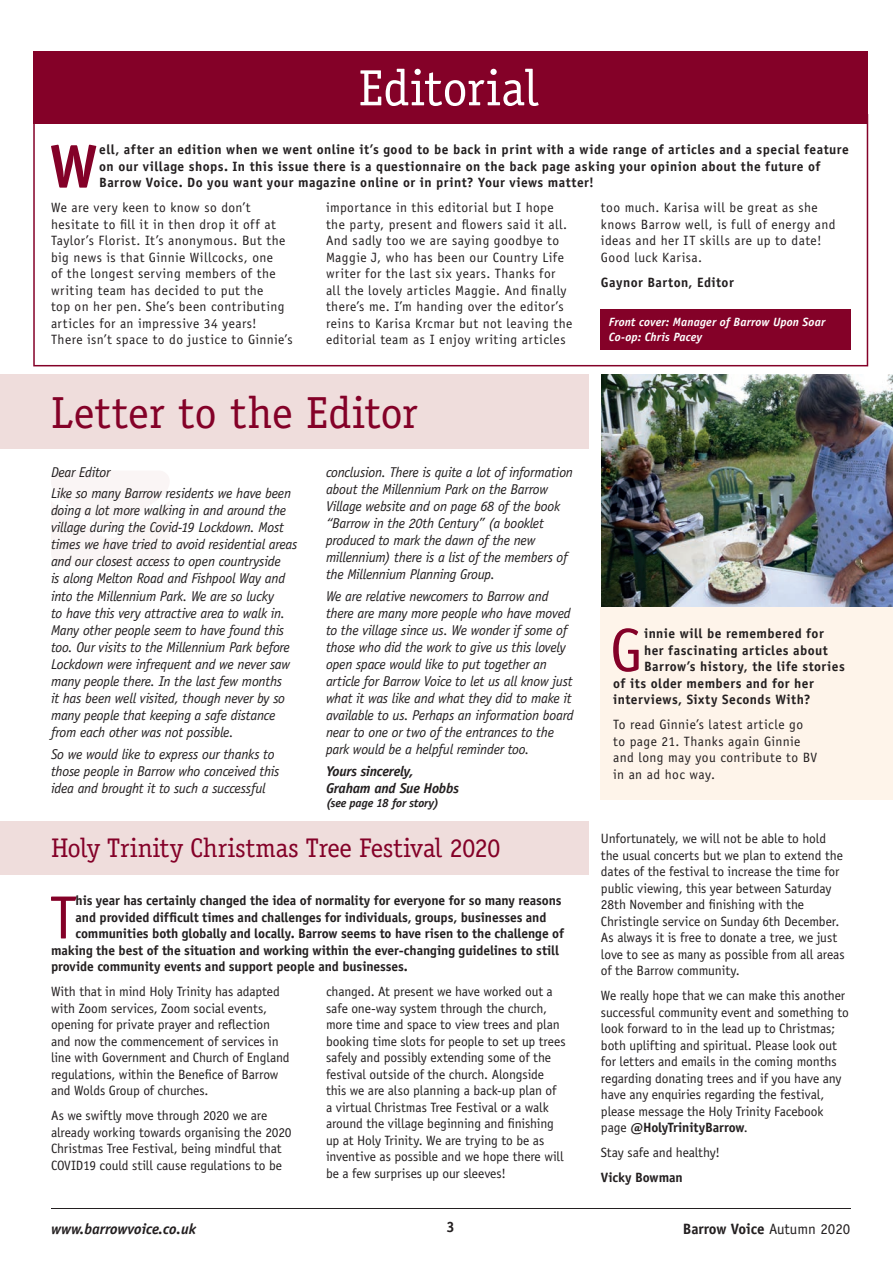
<style>
.page{position:relative;width:893px;height:1263px;background:#fff}
.page>*{position:absolute;margin:0;border:0;box-sizing:border-box;transform-origin:0 0}
.t1{font:61.2px "Officina Sans Std";color:#840128}
.t2{font:700 61.05px "Officina Sans Std";color:#840128}
.t3{font:51px "Officina Serif Std";letter-spacing:-.005em;color:#fff}
.t4{font:45px "Officina Serif Std";color:#840128}
.t5{font:27px "Officina Serif Std";letter-spacing:-.01em;color:#840128}
.t6{font:700 15px "Officina Sans Std";color:#231f20}
.t7{font:italic 700 15px "Officina Sans Std";color:#231f20}
.t8{font:italic 14.25px/17.1px "Officina Sans Std";letter-spacing:-.02em;color:#231f20}
.t9{font:italic 700 14.25px/17.1px "Officina Sans Std";letter-spacing:-.02em;color:#231f20}
.t10{font:13.5px/16.5px "Officina Sans Std";color:#231f20}
.t11{font:13.5px/16.5px "Officina Sans Std";letter-spacing:.03em;color:#231f20}
.t12{font:700 13.5px/16.5px "Officina Sans Std";letter-spacing:.025em;color:#231f20}
.t13{font:700 13.5px "Officina Sans Std";letter-spacing:-.01em;color:#231f20}
.t14{font:italic 700 12px/15px "Officina Sans Std";letter-spacing:.005em;color:#fff}
.t15{font:italic 700 12px "Officina Sans Std";letter-spacing:-.01em;color:#231f20}
.s1{font-weight:700}
.s2{font-weight:400}
</style>
<div class="page">
<hr style="left:51px;top:1208px;width:799px;height:1px;background:#231f20">
<svg style="left:33px;top:123px;width:835px;height:243px"></svg>
<div style="left:33px;top:51px;width:835px;height:72px;background:#840128"></div>
<img style="left:601px;top:375px;width:292px;height:232px">
<div style="left:600px;top:309px;width:250px;height:40px;background:#840128"></div>
<div style="left:0;top:374px;width:588px;height:75px;background:#efdddc"></div>
<div style="left:600px;top:607px;width:293px;height:193px;background:#fef4ea"></div>
<div style="left:0;top:821px;width:588px;height:53px;background:#efdddc"></div>
<h3 class="t3" style="left:358px;top:58px;width:182px">Editorial</h3>
<h2 class="t2" style="left:49px;top:128px;width:50px">W</h2>
<p class="t12" style="left:99px;top:141px;width:751px">ell, after an edition when we went online it’s good to be back in print with a wide range of articles and a special feature on our village shops. In this issue there is a questionnaire on the back page asking your opinion about the future of<br>Barrow Voice. Do you want your magazine online or in print? Your views matter!</p>
<p class="t11" style="left:51px;top:199px;width:243px">We are very keen to know so don’t hesitate to fill it in then drop it off at Taylor’s Florist. It’s anonymous. But the big news is that Ginnie Willcocks, one<br>of the longest serving members of the writing team has decided to put the<br>top on her pen. She’s been contributing articles for an impressive 34 years!<br>There isn’t space to do justice to Ginnie’s</p>
<p class="t11" style="left:326px;top:199px;width:248px">importance in this editorial but I hope the party, present and flowers said it all.<br>And sadly too we are saying goodbye to Maggie J, who has been our Country Life writer for the last six years. Thanks for all the lovely articles Maggie. And finally there’s me. I’m handing over the editor’s reins to Karisa Krcmar but not leaving the editorial team as I enjoy writing articles</p>
<p class="t11" style="left:601px;top:199px;width:236px">too much. Karisa will be great as she knows Barrow well, is full of energy and ideas and her IT skills are up to date!<br>Good luck Karisa.</p>
<p class="t12" style="left:601px;top:273px;width:134px">Gaynor Barton, Editor</p>
<p class="t14" style="left:609px;top:314px;width:218px">Front cover: Manager of Barrow Upon Soar<br>Co-op: Chris Pacey</p>
<h3 class="t4" style="left:51px;top:386px;width:369px">Letter to the Editor</h3>
<p class="t8" style="left:51px;top:461px;width:242px;line-height:21.3px">Dear Editor<br>Like so many Barrow residents we have been</p>
<p class="t8" style="left:51px;top:502px;width:248px">doing a lot more walking in and around the village during the Covid-19 Lockdown. Most times we have tried to avoid residential areas and our closest access to open countryside<br>is along Melton Road and Fishpool Way and into the Millennium Park. We are so lucky<br>to have this very attractive area to walk in.<br>Many other people seem to have found this too. Our visits to the Millennium Park before Lockdown were infrequent and we never saw many people there. In the last few months<br>it has been well visited, though never by so many people that keeping a safe distance from each other was not possible.</p>
<p class="t8" style="left:51px;top:745px;width:230px">So we would like to express our thanks to those people in Barrow who conceived this idea and brought it to such a successful</p>
<p class="t8" style="left:326px;top:463px;width:249px">conclusion. There is quite a lot of information about the Millennium Park on the Barrow Village website and on page 68 of the book “Barrow in the 20th Century” (a booklet produced to mark the dawn of the new millennium) there is a list of the members of the Millennium Planning Group.</p>
<p class="t8" style="left:326px;top:587px;width:249px">We are relative newcomers to Barrow and there are many more people who have moved to the village since us. We wonder if some of those who did the work to give us this lovely open space would like to put together an article for Barrow Voice to let us all know just what it was like and what they did to make it available to us. Perhaps an information board near to one or two of the entrances to the park would be a helpful reminder too.</p>
<p class="t9" style="left:326px;top:762px;width:134px">Yours sincerely,<br>Graham and Sue Hobbs</p>
<p class="t15" style="left:326px;top:796px;width:115px">(see page 18 for story)</p>
<h3 class="t5" style="left:51px;top:832px;width:451px">Holy Trinity Christmas Tree Festival 2020</h3>
<h1 class="t1" style="left:50px;top:882px;width:29px">T</h1>
<p class="t13" style="left:76px;top:892px;width:488px">his year has certainly changed the idea of normality for everyone for so many reasons</p>
<p class="t13" style="left:76px;top:909px;width:472px">and provided difficult times and challenges for individuals, groups, businesses and</p>
<p class="t13" style="left:76px;top:925px;width:490px">communities both globally and locally. Barrow seems to have risen to the challenge of</p>
<p class="t13" style="left:51px;top:942px;width:510px">making the best of the situation and working within the ever-changing guidelines to still</p>
<p class="t13" style="left:51px;top:958px;width:358px">provide community events and support people and businesses.</p>
<p class="t10" style="left:51px;top:984px;width:240px">With that in mind Holy Trinity has adapted with Zoom services, Zoom social events, opening for private prayer and reflection and now the commencement of services in line with Government and Church of England regulations, within the Benefice of Barrow and Wolds Group of churches.</p>
<p class="t10" style="left:51px;top:1108px;width:242px">As we swiftly move through 2020 we are already working towards organising the 2020<br>Christmas Tree Festival, being mindful that COVID19 could still cause regulations to be</p>
<p class="t10" style="left:326px;top:984px;width:241px">changed. At present we have worked out a safe one-way system through the church, more time and space to view trees and plan booking time slots for people to set up trees safely and possibly extending some of the festival outside of the church. Alongside this we are also planning a back-up plan of a virtual Christmas Tree Festival or a walk around the village beginning and finishing up at Holy Trinity. We are trying to be as inventive as possible and we hope there will be a few surprises up our sleeves!</p>
<h1 class="t1" style="left:610px;top:614px;width:34px">G</h1>
<p class="t12" style="left:644px;top:625px;width:181px">innie will be remembered for</p>
<p class="t12" style="left:644px;top:641px;width:185px">her fascinating articles about</p>
<p class="t12" style="left:644px;top:658px;width:202px">Barrow’s history, the life stories</p>
<p class="t12" style="left:613px;top:674px;width:202px">of its older members and for her</p>
<p class="t12" style="left:613px;top:691px;width:199px">interviews, Sixty Seconds With?</p>
<p class="t11" style="left:613px;top:716px;width:206px">To read Ginnie’s latest article go to page 21. Thanks again Ginnie and long may you contribute to BV in an ad hoc way.</p>
<p class="t10" style="left:601px;top:830px;width:245px">Unfortunately, we will not be able to hold the usual concerts but we plan to extend the dates of the festival to increase the time for public viewing, this year between Saturday 28th November and finishing with the Christingle service on Sunday 6th December.<br>As always it is free to donate a tree, we just love to see as many as possible from all areas of the Barrow community.</p>
<p class="t10" style="left:601px;top:987px;width:249px">We really hope that we can make this another successful community event and something to look forward to in the lead up to Christmas; both uplifting and spiritual. Please look out for letters and emails in the coming months regarding donating trees and if you have any have any enquiries regarding the festival, please message the Holy Trinity Facebook page <span class="s1">@HolyTrinityBarrow</span>.</p>
<p class="t10" style="left:601px;top:1144px;width:121px">Stay safe and healthy!</p>
<p class="t13" style="left:601px;top:1169px;width:83px">Vicky Bowman</p>
<p class="t7" style="left:51px;top:1219px;width:147px">www.barrowvoice.co.uk</p>
<p class="t6" style="left:447px;top:1217px;width:10px">3</p>
<p class="t6" style="left:683px;top:1219px;width:169px">Barrow Voice <span class="s2">Autumn 2020</span></p>
</div>
